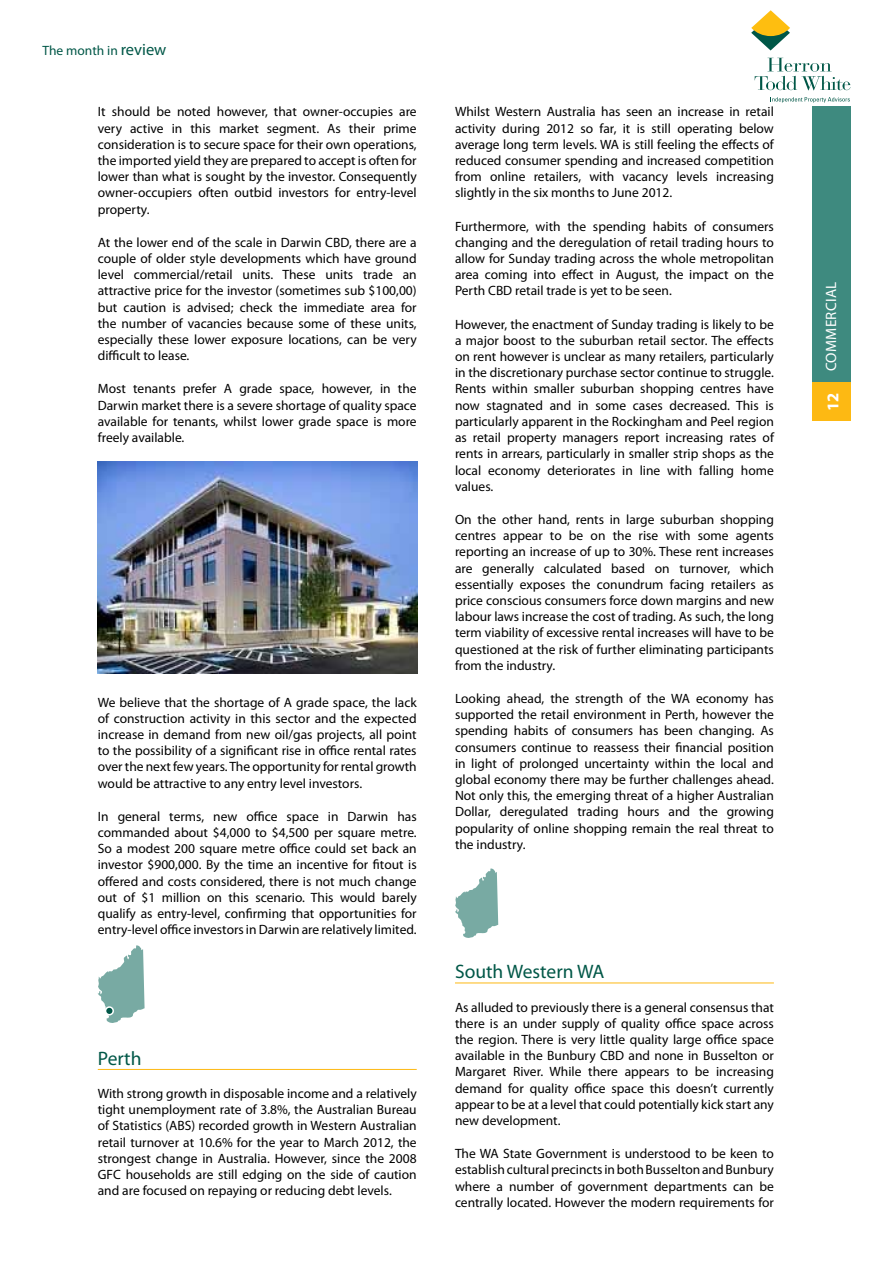
<style>
.page{position:relative;width:893px;height:1263px;background:#fff}
.page>*{position:absolute;margin:0;border:0;box-sizing:border-box;transform-origin:0 0}
.t1{font:19.5px "Myriad Pro";color:#005747}
.t2{font:700 16.5px "Myriad Pro";color:#fff}
.t3{font:15px "Myriad Pro";letter-spacing:.02em;color:#fff}
.t4{font:13.5px/16.2px "Myriad Pro";color:#000;text-align:justify}
.t5{font:13.5px "Myriad Pro";color:#005747}
.s1{font-size:16.5px}
</style>
<div class="page">
<div style="left:812px;top:106px;width:38px;height:315px;background:#3e8a7f"></div>
<div style="left:812px;top:383px;width:38px;height:38px;background:#fdb913"></div>
<svg style="left:751px;top:10px;width:39px;height:40px"></svg>
<svg style="left:755px;top:58px;width:95px;height:32px"></svg>
<svg style="left:772px;top:97px;width:78px;height:6px"></svg>
<hr style="left:98px;top:1069px;width:319px;height:1px;background:#fdb913">
<img style="left:98px;top:462px;width:319px;height:211px">
<svg style="left:98px;top:945px;width:47px;height:78px"></svg>
<div style="left:106px;top:1007px;width:7px;height:8px;background:#005747;border-radius:50%"></div>
<div style="left:105px;top:1006px;width:9px;height:9px;border:2px solid #fff;border-radius:50%"></div>
<hr style="left:455px;top:982px;width:319px;height:1px;background:#fdb913">
<svg style="left:455px;top:868px;width:43px;height:70px"></svg>
<p class="t5" style="left:43px;top:42px;width:125px">The month in <span class="s1">review</span></p>
<p class="t4" style="left:98px;top:104px;width:320px">It should be noted however, that owner-occupies are very active in this market segment. As their prime consideration is to secure space for their own operations, the imported yield they are prepared to accept is often for lower than what is sought by the investor. Consequently owner-occupiers often outbid investors for entry-level property.</p>
<p class="t4" style="left:98px;top:234px;width:320px">At the lower end of the scale in Darwin CBD, there are a couple of older style developments which have ground level commercial/retail units. These units trade an attractive price for the investor (sometimes sub $100,00) but caution is advised; check the immediate area for the number of vacancies because some of these units, especially these lower exposure locations, can be very difficult to lease.</p>
<p class="t4" style="left:98px;top:381px;width:320px">Most tenants prefer A grade space, however, in the Darwin market there is a severe shortage of quality space available for tenants, whilst lower grade space is more freely available.</p>
<p class="t4" style="left:98px;top:694px;width:320px">We believe that the shortage of A grade space, the lack of construction activity in this sector and the expected increase in demand from new oil/gas projects, all point to the possibility of a significant rise in office rental rates over the next few years. The opportunity for rental growth would be attractive to any entry level investors.</p>
<p class="t4" style="left:98px;top:808px;width:320px">In general terms, new office space in Darwin has commanded about $4,000 to $4,500 per square metre.<br>So a modest 200 square metre office could set back an investor $900,000. By the time an incentive for fitout is offered and costs considered, there is not much change out of $1 million on this scenario. This would barely qualify as entry-level, confirming that opportunities for entry-level office investors in Darwin are relatively limited.</p>
<h1 class="t1" style="left:98px;top:1046px;width:45px">Perth</h1>
<p class="t4" style="left:98px;top:1085px;width:320px">With strong growth in disposable income and a relatively tight unemployment rate of 3.8%, the Australian Bureau of Statistics (ABS) recorded growth in Western Australian retail turnover at 10.6% for the year to March 2012, the strongest change in Australia. However, since the 2008<br>GFC households are still edging on the side of caution and are focused on repaying or reducing debt levels.</p>
<p class="t4" style="left:455px;top:104px;width:320px">Whilst Western Australia has seen an increase in retail activity during 2012 so far, it is still operating below average long term levels. WA is still feeling the effects of reduced consumer spending and increased competition from online retailers, with vacancy levels increasing slightly in the six months to June 2012.</p>
<p class="t4" style="left:455px;top:218px;width:320px">Furthermore, with the spending habits of consumers changing and the deregulation of retail trading hours to allow for Sunday trading across the whole metropolitan area coming into effect in August, the impact on the Perth CBD retail trade is yet to be seen.</p>
<p class="t4" style="left:455px;top:316px;width:320px">However, the enactment of Sunday trading is likely to be a major boost to the suburban retail sector. The effects on rent however is unclear as many retailers, particularly in the discretionary purchase sector continue to struggle.<br>Rents within smaller suburban shopping centres have now stagnated and in some cases decreased. This is particularly apparent in the Rockingham and Peel region as retail property managers report increasing rates of rents in arrears, particularly in smaller strip shops as the local economy deteriorates in line with falling home values.</p>
<p class="t4" style="left:455px;top:511px;width:320px">On the other hand, rents in large suburban shopping centres appear to be on the rise with some agents reporting an increase of up to 30%. These rent increases are generally calculated based on turnover, which essentially exposes the conundrum facing retailers as price conscious consumers force down margins and new labour laws increase the cost of trading. As such, the long term viability of excessive rental increases will have to be questioned at the risk of further eliminating participants from the industry.</p>
<p class="t4" style="left:455px;top:690px;width:320px">Looking ahead, the strength of the WA economy has supported the retail environment in Perth, however the spending habits of consumers has been changing. As consumers continue to reassess their financial position in light of prolonged uncertainty within the local and global economy there may be further challenges ahead.<br>Not only this, the emerging threat of a higher Australian Dollar, deregulated trading hours and the growing popularity of online shopping remain the real threat to the industry.</p>
<h1 class="t1" style="left:455px;top:960px;width:151px">South Western WA</h1>
<p class="t4" style="left:455px;top:999px;width:320px">As alluded to previously there is a general consensus that there is an under supply of quality office space across the region. There is very little quality large office space available in the Bunbury CBD and none in Busselton or Margaret River. While there appears to be increasing demand for quality office space this doesn’t currently appear to be at a level that could potentially kick start any new development.</p>
<p class="t4" style="left:455px;top:1145px;width:320px">The WA State Government is understood to be keen to establish cultural precincts in both Busselton and Bunbury where a number of government departments can be centrally located. However the modern requirements for</p>
<p class="t3" style="left:822px;top:371px;width:90px;rotate:-90deg">commercial</p>
<p class="t2" style="left:822px;top:411px;width:20px;rotate:-90deg">12</p>
</div>
